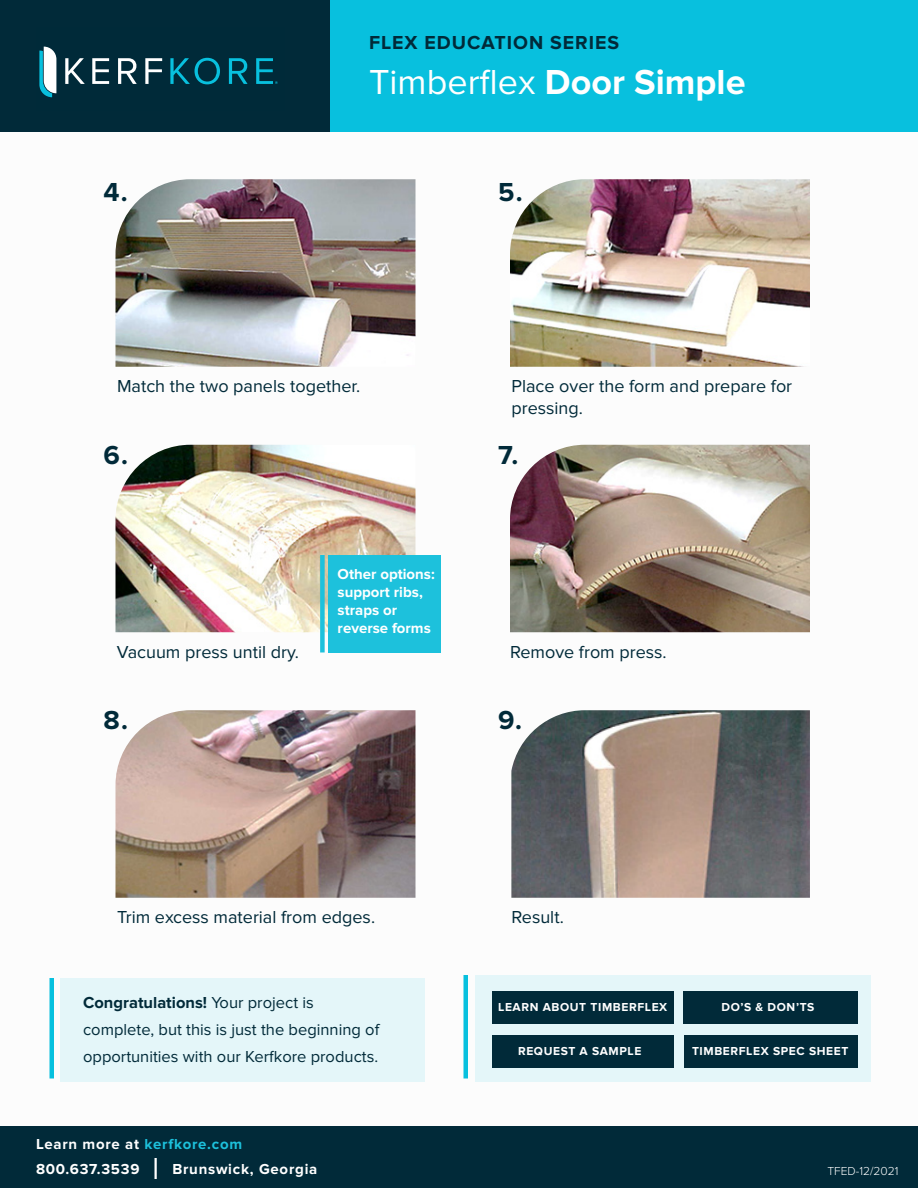
<style>
.page{position:relative;width:918px;height:1188px;background:#fff}
.page>*{position:absolute;margin:0;border:0;box-sizing:border-box;transform-origin:0 0}
.t1{font:36px "Proxima Nova";color:#fff}
.t2{font:700 27px "Proxima Nova";color:#012a39}
.t3{font:700 19.5px "Proxima Nova";letter-spacing:.05em;color:#012a39}
.Paragraph_Style_1{font:18px/21.6px "Proxima Nova";color:#012a39}
.Paragraph_Style_1-2{font:16.5px/27px "Proxima Nova";color:#012a39}
.Paragraph_Style_1-3{font:700 15px/18px "Proxima Nova";color:#fff}
.Paragraph_Style_1-4{font:700 15px "Proxima Nova";letter-spacing:.05em;color:#fff}
.t4{font:700 15px "Proxima Nova";letter-spacing:.05em;color:#1dc1dc}
.t5{font:700 12px "Proxima Nova";letter-spacing:.05em;color:#fff}
.t6{font:300 12px "Proxima Nova";color:#fff}
.s1{font-weight:700}
.s2{color:#fff}
</style>
<div class="page">
<div style="left:312px;top:0;width:606px;height:132px;background:#08c0de"></div>
<div style="left:0;top:0;width:330px;height:132px;background:#012a39"></div>
<img style="left:510px;top:179px;width:300px;height:188px">
<img style="left:116px;top:445px;width:300px;height:187px">
<img style="left:116px;top:179px;width:300px;height:188px">
<div style="left:0;top:1126px;width:918px;height:62px;background:#012a39"></div>
<hr style="left:154px;top:1158px;width:3px;height:21px;background:#fff">
<img style="left:510px;top:445px;width:300px;height:187px">
<div style="left:60px;top:978px;width:364px;height:104px;background:#e4f6f9"></div>
<hr style="left:50px;top:978px;width:4px;height:100px;background:#08c0de">
<div style="left:476px;top:975px;width:396px;height:107px;background:#e4f6f9"></div>
<div style="left:492px;top:991px;width:182px;height:32px;background:#012a39"></div>
<div style="left:492px;top:1036px;width:182px;height:32px;background:#012a39"></div>
<div style="left:683px;top:991px;width:174px;height:32px;background:#012a39"></div>
<div style="left:684px;top:1036px;width:174px;height:32px;background:#012a39"></div>
<hr style="left:464px;top:975px;width:4px;height:103px;background:#08c0de">
<img style="left:116px;top:710px;width:300px;height:188px">
<img style="left:511px;top:710px;width:299px;height:188px">
<svg style="left:65px;top:58px;width:20px;height:26px"></svg>
<svg style="left:92px;top:58px;width:17px;height:26px"></svg>
<svg style="left:118px;top:58px;width:19px;height:26px"></svg>
<svg style="left:145px;top:58px;width:17px;height:26px"></svg>
<svg style="left:170px;top:58px;width:50px;height:26px"></svg>
<svg style="left:229px;top:58px;width:19px;height:26px"></svg>
<svg style="left:39px;top:47px;width:17px;height:50px"></svg>
<svg style="left:256px;top:58px;width:22px;height:26px"></svg>
<div style="left:328px;top:555px;width:113px;height:97px;background:#1dc1dc"></div>
<div style="left:320px;top:555px;width:5px;height:97px;background:#1dc1dc"></div>
<p class="t3" style="left:369px;top:32px;width:252px">FLEX EDUCATION SERIES</p>
<p class="t1" style="left:369px;top:61px;width:378px">Timberflex <span class="s1">Door Simple</span></p>
<p class="t2" style="left:104px;top:176px;width:26px">4.</p>
<p class="t2" style="left:498px;top:176px;width:26px">5.</p>
<p class="Paragraph_Style_1" style="left:117px;top:376px;width:245px">Match the two panels together.</p>
<p class="Paragraph_Style_1" style="left:512px;top:376px;width:282px">Place over the form and prepare for pressing.</p>
<p class="t2" style="left:104px;top:439px;width:26px">6.</p>
<p class="t2" style="left:498px;top:439px;width:22px">7.</p>
<p class="Paragraph_Style_1-3" style="left:338px;top:565px;width:99px">Other options: support ribs, straps or reverse forms</p>
<p class="Paragraph_Style_1" style="left:117px;top:641px;width:183px">Vacuum press until dry.</p>
<p class="Paragraph_Style_1" style="left:510px;top:641px;width:158px">Remove from press.</p>
<p class="t2" style="left:104px;top:705px;width:26px">8.</p>
<p class="t2" style="left:498px;top:705px;width:26px">9.</p>
<p class="Paragraph_Style_1" style="left:117px;top:907px;width:260px">Trim excess material from edges.</p>
<p class="Paragraph_Style_1" style="left:512px;top:907px;width:54px">Result.</p>
<p class="Paragraph_Style_1-2" style="left:83px;top:990px;width:298px"><span class="s1">Congratulations!</span> Your project is complete, but this is just the beginning of opportunities with our Kerfkore products.</p>
<p class="t5" style="left:498px;top:1001px;width:171px">LEARN ABOUT TIMBERFLEX</p>
<p class="t5" style="left:518px;top:1044px;width:125px">REQUEST A SAMPLE</p>
<p class="t5" style="left:722px;top:1001px;width:94px">DO’S &amp; DON’TS</p>
<p class="t5" style="left:692px;top:1044px;width:158px">TIMBERFLEX SPEC SHEET</p>
<p class="t4" style="left:36px;top:1135px;width:208px"><span class="s2">Learn more at</span> kerfkore.com</p>
<p class="Paragraph_Style_1-4" style="left:36px;top:1161px;width:105px">800.637.3539</p>
<p class="Paragraph_Style_1-4" style="left:172px;top:1161px;width:146px">Brunswick, Georgia</p>
<p class="t6" style="left:828px;top:1165px;width:72px">TFED-12/2021</p>
</div>
